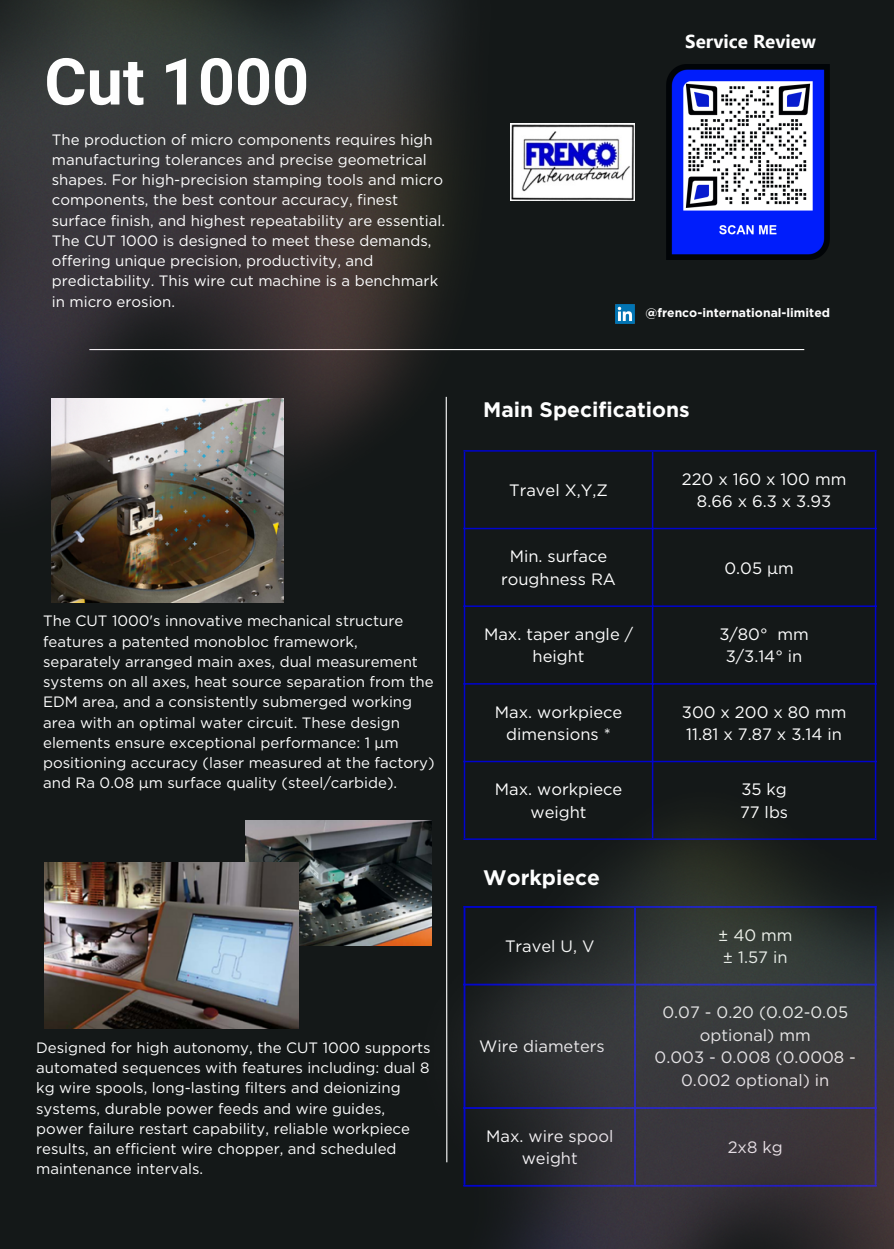
<style>
.page{position:relative;width:894px;height:1249px;background:#fff}
.page>*{position:absolute;margin:0;border:0;box-sizing:border-box;transform-origin:0 0}
.t1{font:700 64.65px "Roboto";color:#fefefe}
.t2{font:700 21px "Gotham";color:#fefefe}
.t3{font:700 18.75px "Ebrima";color:#fefefe}
.t4{font:16.5px/22.5px "Gotham";color:#fefefe;text-align:center}
.t5{font:15px/20.2px "Gotham";color:#fefefe}
.t6{font:700 12.15px "Gotham";color:#fefefe}
</style>
<div class="page">
<div style="left:0;top:0;width:893px;height:1248px;background:#141818"></div>
<hr style="left:89px;top:349px;width:715px;height:1px;background:#fefefe">
<svg style="left:445px;top:562px;width:3px;height:202px"></svg>
<hr style="left:463px;top:452px;width:2px;height:386px;background:#0003ce">
<hr style="left:651px;top:452px;width:2px;height:386px;background:#0003ce">
<hr style="left:874px;top:452px;width:2px;height:386px;background:#0003ce">
<hr style="left:463px;top:450px;width:413px;height:1px;background:#0003ce">
<hr style="left:463px;top:528px;width:413px;height:1px;background:#0003ce">
<hr style="left:463px;top:605px;width:413px;height:2px;background:#0003ce">
<hr style="left:463px;top:683px;width:413px;height:1px;background:#0003ce">
<hr style="left:463px;top:760px;width:413px;height:2px;background:#0003ce">
<img style="left:52px;top:562px;width:232px;height:40px">
<img style="left:246px;top:820px;width:148px;height:125px">
<img style="left:44px;top:862px;width:255px;height:166px">
<img style="left:0;top:0;width:518px;height:562px">
<img style="left:394px;top:764px;width:499px;height:484px">
<img style="left:666px;top:64px;width:164px;height:196px">
<img style="left:615px;top:304px;width:19px;height:20px">
<img style="left:510px;top:123px;width:124px;height:78px">
<h1 class="t1" style="left:44px;top:36px;width:266px">Cut 1000</h1>
<p class="t5" style="left:52px;top:129px;width:394px">The production of micro components requires high manufacturing tolerances and precise geometrical shapes. For high-precision stamping tools and micro components, the best contour accuracy, finest surface finish, and highest repeatability are essential.<br>The CUT 1000 is designed to meet these demands, offering unique precision, productivity, and predictability. This wire cut machine is a benchmark in micro erosion.</p>
<p class="t5" style="left:43px;top:610px;width:393px">The CUT 1000's innovative mechanical structure features a patented monobloc framework, separately arranged main axes, dual measurement systems on all axes, heat source separation from the EDM area, and a consistently submerged working area with an optimal water circuit. These design elements ensure exceptional performance: 1 μm positioning accuracy (laser measured at the factory) and Ra 0.08 μm surface quality (steel/carbide).</p>
<p class="t5" style="left:36px;top:1037px;width:396px">Designed for high autonomy, the CUT 1000 supports automated sequences with features including: dual 8 kg wire spools, long-lasting filters and deionizing systems, durable power feeds and wire guides, power failure restart capability, reliable workpiece results, an efficient wire chopper, and scheduled maintenance intervals.</p>
<p class="t3" style="left:685px;top:26px;width:132px">Service Review</p>
<p class="t6" style="left:645px;top:304px;width:186px">@frenco-international-limited</p>
<h2 class="t2" style="left:483px;top:396px;width:208px">Main Specifications</h2>
<p class="t4" style="left:509px;top:478px;width:100px">Travel X,Y,Z</p>
<p class="t4" style="left:681px;top:467px;width:166px">220 x 160 x 100 mm<br>8.66 x 6.3 x 3.93</p>
<p class="t4" style="left:501px;top:545px;width:116px">Min. surface roughness RA</p>
<p class="t4" style="left:724px;top:556px;width:71px">0.05 μm</p>
<p class="t4" style="left:484px;top:622px;width:150px">Max. taper angle / height</p>
<p class="t4" style="left:719px;top:622px;width:91px">3/80° mm<br>3/3.14° in</p>
<p class="t4" style="left:494px;top:700px;width:129px">Max. workpiece dimensions *</p>
<p class="t4" style="left:681px;top:700px;width:166px;text-align:left">300 x 200 x 80 mm<br>11.81 x 7.87 x 3.14 in</p>
<p class="t4" style="left:494px;top:777px;width:129px">Max. workpiece weight</p>
<p class="t4" style="left:739px;top:777px;width:50px;text-align:left">35 kg<br>77 lbs</p>
<h2 class="t2" style="left:483px;top:863px;width:118px">Workpiece</h2>
<p class="t4" style="left:505px;top:934px;width:91px">Travel U, V</p>
<p class="t4" style="left:718px;top:923px;width:76px;text-align:left">± 40 mm ± 1.57 in</p>
<p class="t4" style="left:479px;top:1034px;width:127px">Wire diameters</p>
<p class="t4" style="left:654px;top:1000px;width:203px">0.07 - 0.20 (0.02-0.05 optional) mm<br>0.003 - 0.008 (0.0008 -<br>0.002 optional) in</p>
<p class="t4" style="left:486px;top:1124px;width:129px">Max. wire spool weight</p>
<p class="t4" style="left:727px;top:1135px;width:57px">2x8 kg</p>
</div>
